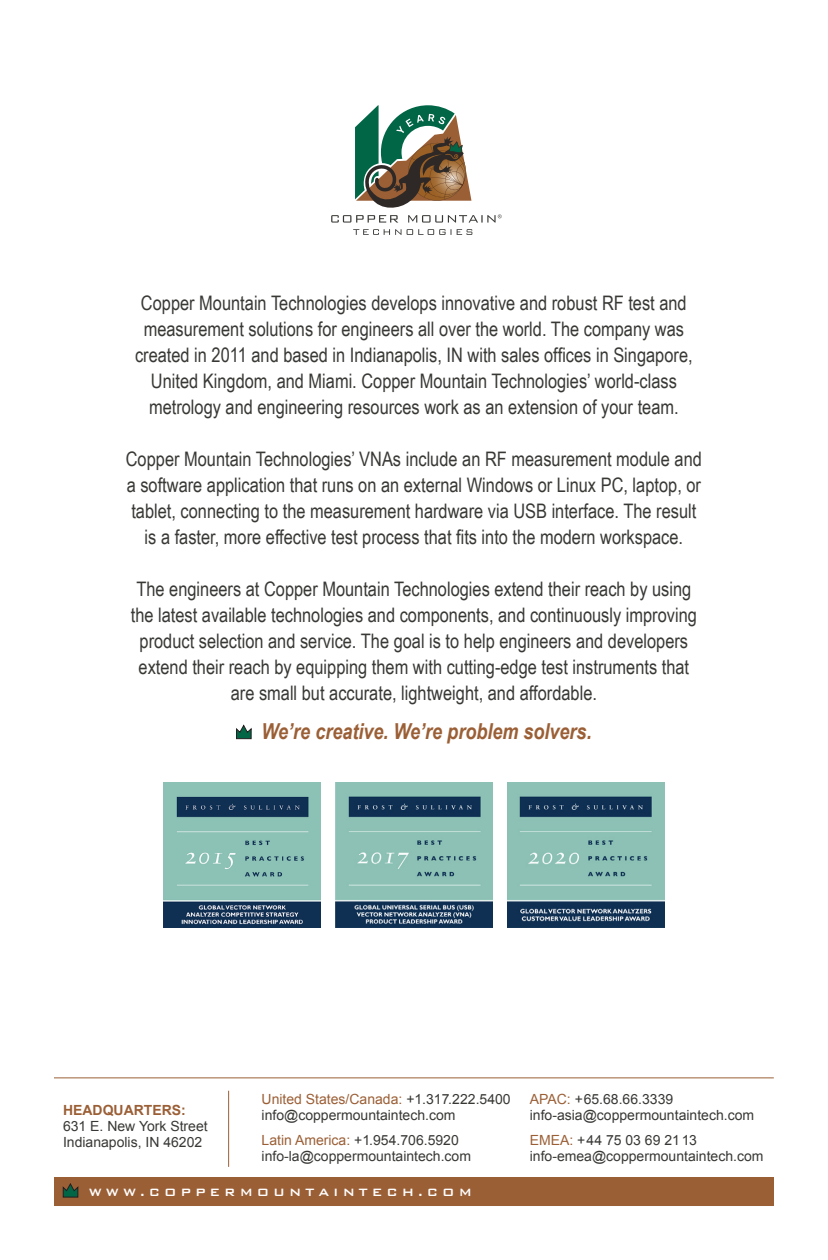
<style>
.page{position:relative;width:828px;height:1260px;background:#fff}
.page>*{position:absolute;margin:0;border:0;box-sizing:border-box;transform-origin:0 0}
.INSIDE_TEXT{font:italic 700 22px "Arial Narrow";color:#9b5f36}
.INSIDE_TEXT-2{font:20px/26px "Arial Narrow";color:#383935;text-align:center}
.t1{font:500 14.2px "Bank Gothic";letter-spacing:.28em;color:#fff}
.t2{font:14px/16px "Arial";color:#383935}
.t3{font:700 14px "Arial";color:#9b5f36}
.s1{color:#9b5f36}
</style>
<div class="page">
<hr style="left:54px;top:1077px;width:720px;height:1px;background:#9b5f36">
<div style="left:54px;top:1178px;width:720px;height:28px;background:#9b5f36"></div>
<svg style="left:63px;top:1183px;width:15px;height:15px"></svg>
<img style="left:335px;top:783px;width:157px;height:145px">
<img style="left:164px;top:783px;width:157px;height:144px">
<img style="left:507px;top:783px;width:157px;height:144px">
<svg style="left:236px;top:725px;width:16px;height:14px"></svg>
<svg style="left:353px;top:229px;width:119px;height:6px"></svg>
<svg style="left:331px;top:105px;width:171px;height:118px"></svg>
<hr style="left:228px;top:1091px;width:1px;height:76px;background:#9b5f36">
<p class="INSIDE_TEXT-2" style="left:135px;top:290px;width:559px">Copper Mountain Technologies develops innovative and robust RF test and measurement solutions for engineers all over the world. The company was created in 2011 and based in Indianapolis, IN with sales offices in Singapore, United Kingdom, and Miami. Copper Mountain Technologies’ world-class metrology and engineering resources work as an extension of your team.</p>
<p class="INSIDE_TEXT-2" style="left:126px;top:446px;width:578px">Copper Mountain Technologies’ VNAs include an RF measurement module and a software application that runs on an external Windows or Linux PC, laptop, or tablet, connecting to the measurement hardware via USB interface. The result is a faster, more effective test process that fits into the modern workspace.</p>
<p class="INSIDE_TEXT-2" style="left:131px;top:576px;width:568px">The engineers at Copper Mountain Technologies extend their reach by using the latest available technologies and components, and continuously improving product selection and service. The goal is to help engineers and developers extend their reach by equipping them with cutting-edge test instruments that are small but accurate, lightweight, and affordable.</p>
<p class="INSIDE_TEXT" style="left:262px;top:715px;width:332px">We’re creative. We’re problem solvers.</p>
<p class="t3" style="left:63px;top:1101px;width:124px">HEADQUARTERS:</p>
<p class="t2" style="left:63px;top:1118px;width:146px">631 E. New York Street</p>
<p class="t2" style="left:63px;top:1134px;width:141px">Indianapolis, IN 46202</p>
<p class="t2" style="left:262px;top:1091px;width:251px"><span class="s1">United States/Canada:</span> +1.317.222.5400 info@coppermountaintech.com</p>
<p class="t2" style="left:262px;top:1132px;width:199px"><span class="s1">Latin America:</span> +1.954.706.5920</p>
<p class="t2" style="left:262px;top:1148px;width:211px">info-la@coppermountaintech.com</p>
<p class="t1" style="left:89px;top:1181px;width:385px">WWW.COPPERMOUNTAINTECH.COM</p>
<p class="t2" style="left:530px;top:1091px;width:145px"><span class="s1">APAC:</span> +65.68.66.3339</p>
<p class="t2" style="left:530px;top:1107px;width:226px">info-asia@coppermountaintech.com</p>
<p class="t2" style="left:530px;top:1132px;width:169px"><span class="s1">EMEA:</span> +44 75 03 69 21 13</p>
<p class="t2" style="left:530px;top:1148px;width:235px">info-emea@coppermountaintech.com</p>
</div>
